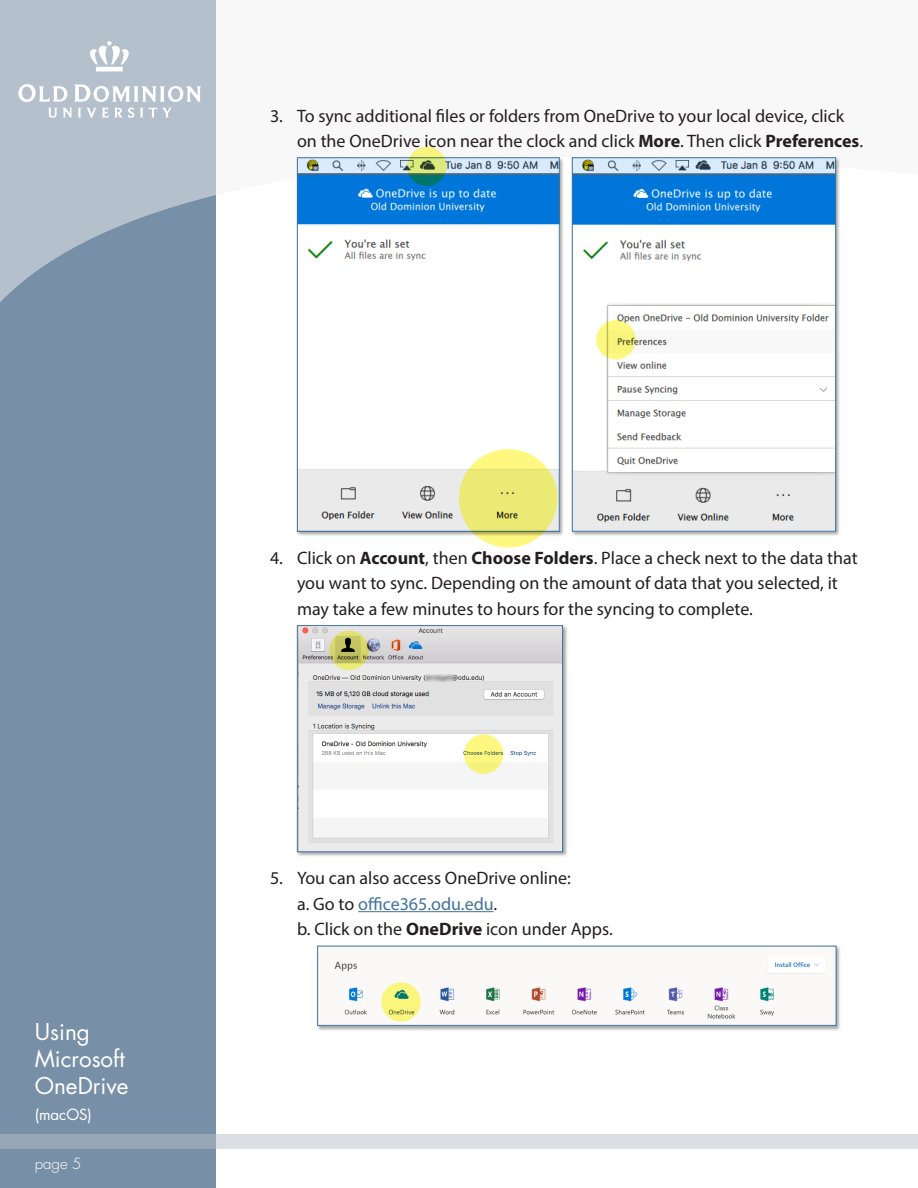
<style>
.page{position:relative;width:918px;height:1188px;background:#fff}
.page>*{position:absolute;margin:0;border:0;box-sizing:border-box;transform-origin:0 0}
.t1{font:22.5px/26.7px "Futura Std";color:#fff}
.body_copy{font:18px/25.5px "Myriad Pro";color:#231f20}
.body_copy-2{font:18px "Myriad Pro";color:#41729e}
.t2{font:15px "Futura Std";color:#fff}
.t3{font:300 15px "Futura Std";color:#fff}
.s1{font-weight:700}
.s2{color:#231f20}
</style>
<div class="page">
<div style="left:0;top:0;width:216px;height:1188px;background:#7890a7"></div>
<svg style="left:0;top:0;width:439px;height:302px"></svg>
<svg style="left:0;top:1134px;width:918px;height:14px;background:#ccd1d8"></svg>
<svg style="left:88px;top:41px;width:42px;height:30px"></svg>
<svg style="left:18px;top:84px;width:49px;height:18px"></svg>
<svg style="left:74px;top:84px;width:127px;height:18px;background:#d1d8e0"></svg>
<svg style="left:48px;top:108px;width:24px;height:10px"></svg>
<svg style="left:78px;top:108px;width:56px;height:10px"></svg>
<svg style="left:140px;top:108px;width:3px;height:9px"></svg>
<svg style="left:149px;top:108px;width:23px;height:9px"></svg>
<hr style="left:358px;top:911px;width:136px;height:1px;background:#41729e">
<div style="left:296px;top:157px;width:269px;height:380px;background:#231f20;opacity:.4"></div>
<img style="left:299px;top:159px;width:259px;height:371px">
<div style="left:297px;top:157px;width:263px;height:375px;border:1px solid #41729e"></div>
<div style="left:571px;top:157px;width:270px;height:380px;background:#231f20;opacity:.4"></div>
<img style="left:574px;top:159px;width:260px;height:371px">
<div style="left:572px;top:157px;width:264px;height:375px;border:1px solid #41729e"></div>
<div style="left:296px;top:625px;width:272px;height:233px;background:#231f20;opacity:.4"></div>
<img style="left:299px;top:627px;width:262px;height:223px">
<div style="left:297px;top:625px;width:266px;height:227px;border:1px solid #41729e"></div>
<div style="left:316px;top:945px;width:526px;height:86px;background:#231f20;opacity:.4"></div>
<img style="left:319px;top:948px;width:515px;height:76px">
<div style="left:317px;top:946px;width:519px;height:80px;border:1px solid #41729e"></div>
<svg style="left:329px;top:631px;width:40px;height:39px"></svg>
<svg style="left:464px;top:734px;width:39px;height:40px"></svg>
<svg style="left:407px;top:147px;width:40px;height:39px"></svg>
<svg style="left:459px;top:449px;width:99px;height:99px;background:#e9e877"></svg>
<svg style="left:596px;top:320px;width:40px;height:39px"></svg>
<svg style="left:381px;top:982px;width:40px;height:40px"></svg>
<p class="body_copy" style="left:297px;top:102px;width:568px;text-indent:-27px">3. To sync additional files or folders from OneDrive to your local device, click on the OneDrive icon near the clock and click <span class="s1">More</span>. Then click <span class="s1">Preferences</span>.</p>
<p class="t1" style="left:35px;top:1019px;width:95px">Using<br>Microsoft<br>OneDrive</p>
<p class="t2" style="left:35px;top:1105px;width:59px">(macOS)</p>
<p class="t3" style="left:35px;top:1155px;width:48px">page 5</p>
<p class="body_copy" style="left:297px;top:545px;width:562px;text-indent:-27px">4. Click on <span class="s1">Account</span>, then <span class="s1">Choose Folders</span>. Place a check next to the data that you want to sync. Depending on the amount of data that you selected, it may take a few minutes to hours for the syncing to complete.</p>
<p class="body_copy" style="left:270px;top:865px;width:302px">5. You can also access OneDrive online:</p>
<p class="body_copy-2" style="left:297px;top:893px;width:202px"><span class="s2">a. Go to</span> office365.odu.edu<span class="s2">.</span></p>
<p class="body_copy" style="left:297px;top:916px;width:317px">b. Click on the <span class="s1">OneDrive</span> icon under Apps.</p>
</div>
